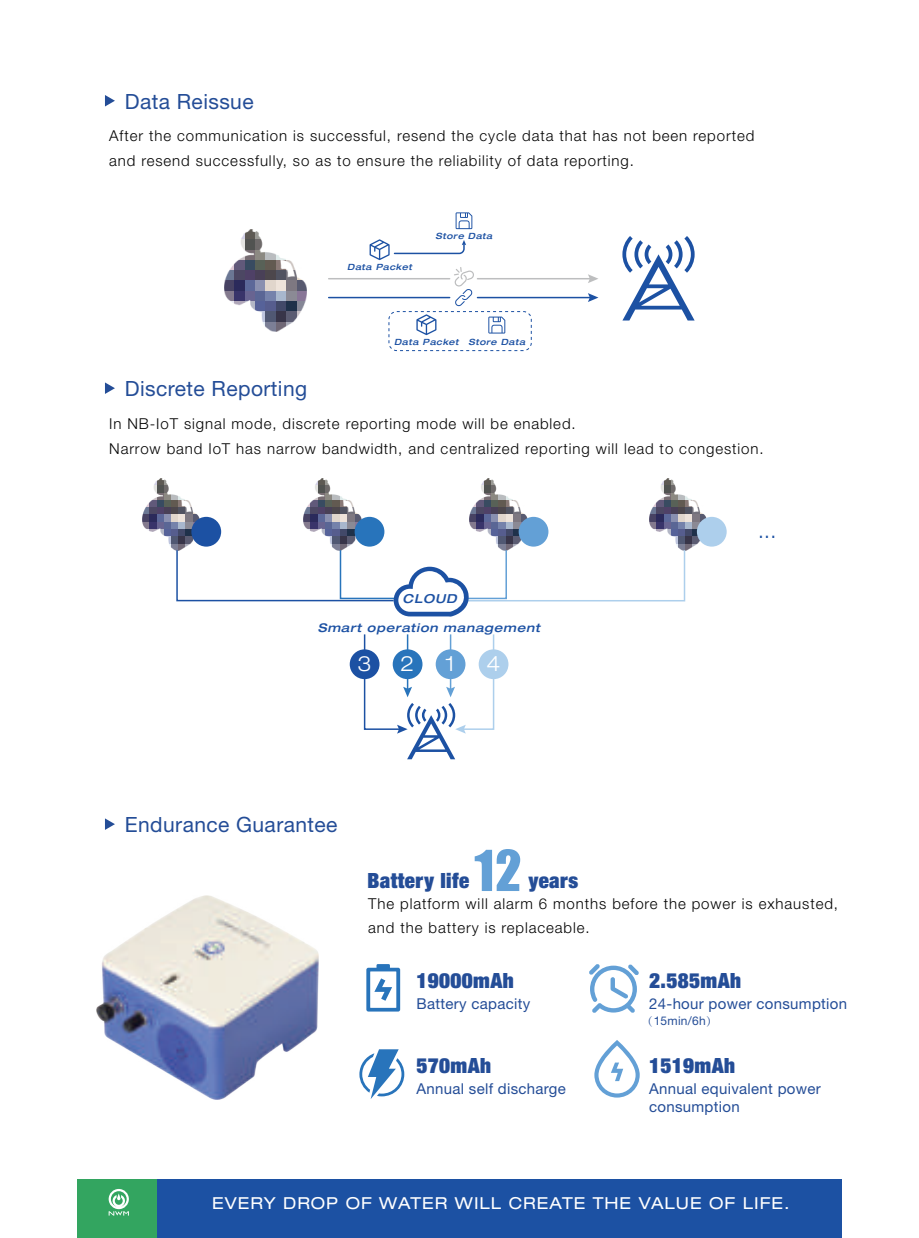
<style>
.page{position:relative;width:919px;height:1238px;background:#fff}
.page>*{position:absolute;margin:0;border:0;box-sizing:border-box;transform-origin:0 0}
.t1{font:52.05px "Impact";color:#63a0d6}
.t2{font:21px "Helvetica Neue LT Std";letter-spacing:.02em;color:#244d97}
.t3{font:900 condensed 21px "Helvetica Neue LT Std";letter-spacing:.02em;color:#244d97}
.t4{font:300 expanded 21px "Helvetica Neue LT Std";color:#fff}
.t5{font:300 expanded 21px "Helvetica Neue LT Std";color:#1c51a3}
.t6{font:expanded 16.5px "Helvetica Neue LT Std";letter-spacing:.06em;color:#fff}
.t7{font:300 15px/24.6px "Helvetica Neue LT Std";letter-spacing:.06em;color:#030303}
.t8{font:15px/18px "Helvetica Neue LT Std";letter-spacing:.02em;color:#244d97}
.t9{font:italic 500 expanded 12.3px "Helvetica Neue LT Std";letter-spacing:.06em;color:#1c51a3}
.t10{font:italic 500 expanded 12px "Helvetica Neue LT Std";letter-spacing:.06em;color:#1c51a3}
.t11{font:12px "Helvetica Neue LT Std";letter-spacing:.02em;color:#244d97}
.t12{font:italic 500 expanded 8.55px "Helvetica Neue LT Std";letter-spacing:.06em;color:#1c51a3}
.s1{font-family:"Adobe Song Std";font-weight:300}
</style>
<div class="page">
<div style="left:157px;top:1179px;width:684px;height:58px;background:#1c51a3"></div>
<div style="left:77px;top:1179px;width:80px;height:58px;background:#33a560"></div>
<svg style="left:109px;top:1189px;width:20px;height:26px"></svg>
<svg style="left:105px;top:95px;width:10px;height:11px"></svg>
<svg style="left:105px;top:382px;width:10px;height:12px"></svg>
<svg style="left:105px;top:818px;width:10px;height:11px"></svg>
<svg style="left:622px;top:236px;width:72px;height:84px"></svg>
<img style="left:224px;top:229px;width:82px;height:103px">
<hr style="left:328px;top:278px;width:121px;height:1px;background:#bdbebf">
<hr style="left:477px;top:278px;width:114px;height:1px;background:#bdbebf">
<svg style="left:588px;top:274px;width:10px;height:9px"></svg>
<svg style="left:455px;top:212px;width:17px;height:17px"></svg>
<svg style="left:369px;top:239px;width:97px;height:21px"></svg>
<hr style="left:328px;top:297px;width:121px;height:1px;background:#1c51a3">
<hr style="left:477px;top:297px;width:114px;height:1px;background:#1c51a3">
<svg style="left:588px;top:293px;width:10px;height:9px"></svg>
<svg style="left:454px;top:267px;width:20px;height:39px"></svg>
<svg style="left:416px;top:314px;width:20px;height:21px"></svg>
<svg style="left:488px;top:316px;width:17px;height:17px"></svg>
<div style="left:388px;top:311px;width:143px;height:40px;border:1px dashed #1c51a3;border-radius:8px"></div>
<img style="left:142px;top:478px;width:57px;height:72px">
<div style="left:191px;top:517px;width:30px;height:29px;background:#1c51a3;border-radius:50%"></div>
<img style="left:304px;top:478px;width:57px;height:70px">
<div style="left:354px;top:517px;width:30px;height:29px;background:#2874bb;border-radius:50%"></div>
<img style="left:470px;top:478px;width:57px;height:70px">
<div style="left:518px;top:517px;width:30px;height:29px;background:#63a0d6;border-radius:50%"></div>
<img style="left:649px;top:478px;width:57px;height:72px">
<div style="left:696px;top:517px;width:30px;height:29px;background:#adcfec;border-radius:50%"></div>
<svg style="left:175px;top:548px;width:511px;height:68px"></svg>
<svg style="left:363px;top:634px;width:132px;height:125px"></svg>
<div style="left:478px;top:649px;width:30px;height:30px;background:#adcfec;border-radius:50%"></div>
<div style="left:350px;top:649px;width:29px;height:30px;background:#1c51a3;border-radius:50%"></div>
<div style="left:392px;top:649px;width:30px;height:30px;background:#2874bb;border-radius:50%"></div>
<div style="left:435px;top:649px;width:30px;height:30px;background:#63a0d6;border-radius:50%"></div>
<img style="left:97px;top:895px;width:221px;height:203px">
<svg style="left:366px;top:964px;width:34px;height:47px"></svg>
<svg style="left:589px;top:964px;width:50px;height:48px"></svg>
<svg style="left:359px;top:1049px;width:45px;height:50px"></svg>
<svg style="left:594px;top:1040px;width:45px;height:57px"></svg>
<h2 class="t2" style="left:125px;top:89px;width:130px">Data Reissue</h2>
<p class="t7" style="left:109px;top:123px;width:646px">After the communication is successful, resend the cycle data that has not been reported and resend successfully, so as to ensure the reliability of data reporting.</p>
<p class="t12" style="left:347px;top:261px;width:66px">Data Packet</p>
<p class="t12" style="left:435px;top:231px;width:58px">Store Data</p>
<h2 class="t2" style="left:125px;top:376px;width:184px">Discrete Reporting</h2>
<p class="t12" style="left:394px;top:337px;width:132px">Data Packet Store Data</p>
<p class="t7" style="left:109px;top:411px;width:656px">In NB-IoT signal mode, discrete reporting mode will be enabled.<br>Narrow band IoT has narrow bandwidth, and centralized reporting will lead to congestion.</p>
<p class="t9" style="left:402px;top:590px;width:56px">CLOUD</p>
<p class="t10" style="left:318px;top:620px;width:224px">Smart operation management</p>
<h2 class="t4" style="left:357px;top:651px;width:16px">3</h2>
<h2 class="t4" style="left:400px;top:651px;width:16px">2</h2>
<h2 class="t4" style="left:445px;top:651px;width:11px">1</h2>
<h2 class="t4" style="left:486px;top:651px;width:16px">4</h2>
<h2 class="t2" style="left:125px;top:812px;width:214px">Endurance Guarantee</h2>
<h1 class="t1" style="left:474px;top:830px;width:49px">12</h1>
<h2 class="t3" style="left:367px;top:867px;width:103px">Battery life</h2>
<h2 class="t3" style="left:528px;top:867px;width:51px">years</h2>
<h2 class="t5" style="left:758px;top:518px;width:20px">...</h2>
<p class="t7" style="left:368px;top:890px;width:471px">The platform will alarm 6 months before the power is exhausted, and the battery is replaceable.</p>
<h2 class="t3" style="left:416px;top:967px;width:99px">19000mAh</h2>
<p class="t8" style="left:416px;top:994px;width:115px">Battery capacity</p>
<h2 class="t3" style="left:416px;top:1052px;width:76px">570mAh</h2>
<p class="t8" style="left:416px;top:1078px;width:151px">Annual self discharge</p>
<h2 class="t3" style="left:649px;top:967px;width:93px">2.585mAh</h2>
<p class="t8" style="left:649px;top:994px;width:199px">24-hour power consumption</p>
<p class="t11" style="left:641px;top:1013px;width:78px"><span class="s1">（</span>15min/6h<span class="s1">）</span></p>
<h2 class="t3" style="left:649px;top:1052px;width:87px">1519mAh</h2>
<p class="t8" style="left:649px;top:1078px;width:173px">Annual equivalent power consumption</p>
<p class="t6" style="left:212px;top:1193px;width:578px">EVERY DROP OF WATER WILL CREATE THE VALUE OF LIFE.</p>
</div>
